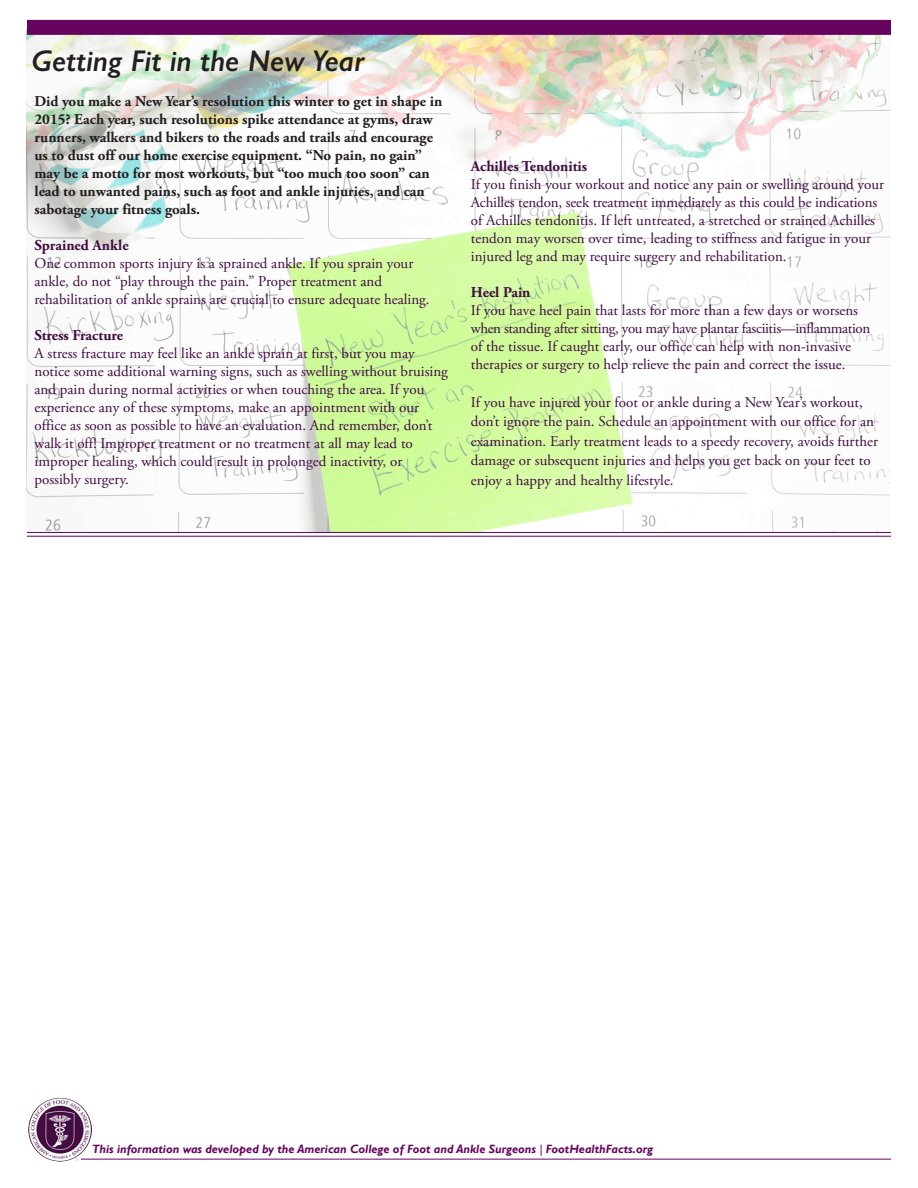
<style>
.page{position:relative;width:918px;height:1188px;background:#fff}
.page>*{position:absolute;margin:0;border:0;box-sizing:border-box;transform-origin:0 0}
.t1{font:italic 600 30px "Gill Sans";color:#231f20}
.t2{font:15px/18px "Adobe Garamond Pro";color:#410c41}
.t3{font:700 15px/18px "Adobe Garamond Pro";color:#231f20}
.t4{font:700 15px "Adobe Garamond Pro";color:#410c41}
.t5{font:italic 700 12px "Gill Sans";color:#65035f}
.s1{font-weight:400}
</style>
<div class="page">
<img style="left:27px;top:35px;width:863px;height:496px">
<div style="left:27px;top:20px;width:864px;height:15px;background:#65035f"></div>
<hr style="left:81px;top:1159px;width:810px;height:1px;background:#65035f">
<hr style="left:27px;top:532px;width:864px;height:1px;background:#65035f">
<hr style="left:27px;top:536px;width:864px;height:1px;background:#65035f">
<img style="left:39px;top:1098px;width:20px;height:8px">
<p class="t1" style="left:32px;top:43px;width:335px">Getting Fit in the New Year</p>
<p class="t3" style="left:34px;top:92px;width:409px">Did you make a New Year’s resolution this winter to get in shape in<br>2015? Each year, such resolutions spike attendance at gyms, draw</p>
<p class="t3" style="left:34px;top:128px;width:400px">runners, walkers and bikers to the roads and trails and encourage us to dust off our home exercise equipment. “No pain, no gain” may be a motto for most workouts, but “too much too soon” can lead to unwanted pains, such as foot and ankle injuries, and can sabotage your fitness goals.</p>
<p class="t4" style="left:34px;top:236px;width:96px">Sprained Ankle</p>
<p class="t2" style="left:34px;top:254px;width:380px">One common sports injury is a sprained ankle. If you sprain your ankle, do not “play through the pain.” Proper treatment and</p>
<p class="t2" style="left:34px;top:290px;width:397px">rehabilitation of ankle sprains are crucial to ensure adequate healing.</p>
<p class="t4" style="left:34px;top:326px;width:90px">Stress Fracture</p>
<p class="t2" style="left:34px;top:344px;width:415px">A stress fracture may feel like an ankle sprain at first, but you may notice some additional warning signs, such as swelling without bruising and pain during normal activities or when touching the area. If you experience any of these symptoms, make an appointment with our</p>
<p class="t2" style="left:34px;top:416px;width:400px">office as soon as possible to have an evaluation. And remember, don’t walk it off! Improper treatment or no treatment at all may lead to</p>
<p class="t2" style="left:34px;top:452px;width:369px">improper healing, which could result in prolonged inactivity, or</p>
<p class="t2" style="left:34px;top:470px;width:96px">possibly surgery.</p>
<p class="t4" style="left:471px;top:158px;width:118px">Achilles Tendonitis</p>
<p class="t2" style="left:471px;top:176px;width:415px">If you finish your workout and notice any pain or swelling around your Achilles tendon, seek treatment immediately as this could be indications of Achilles tendonitis. If left untreated, a stretched or strained Achilles tendon may worsen over time, leading to stiffness and fatigue in your injured leg and may require surgery and rehabilitation.</p>
<p class="t4" style="left:471px;top:284px;width:61px">Heel Pain</p>
<p class="t2" style="left:471px;top:302px;width:401px">If you have heel pain that lasts for more than a few days or worsens when standing after sitting, you may have plantar fasciitis—inflammation of the tissue. If caught early, our office can help with non-invasive therapies or surgery to help relieve the pain and correct the issue.</p>
<p class="t2" style="left:471px;top:393px;width:409px;line-height:19.5px">If you have injured your foot or ankle during a New Year’s workout, don’t ignore the pain. Schedule an appointment with our office for an examination. Early treatment leads to a speedy recovery, avoids further damage or subsequent injuries and helps you get back on your feet to enjoy a happy and healthy lifestyle.</p>
<p class="t5" style="left:92px;top:1142px;width:562px">This information was developed by the American College of Foot and Ankle Surgeons <span class="s1">|</span> FootHealthFacts.org</p>
</div>
